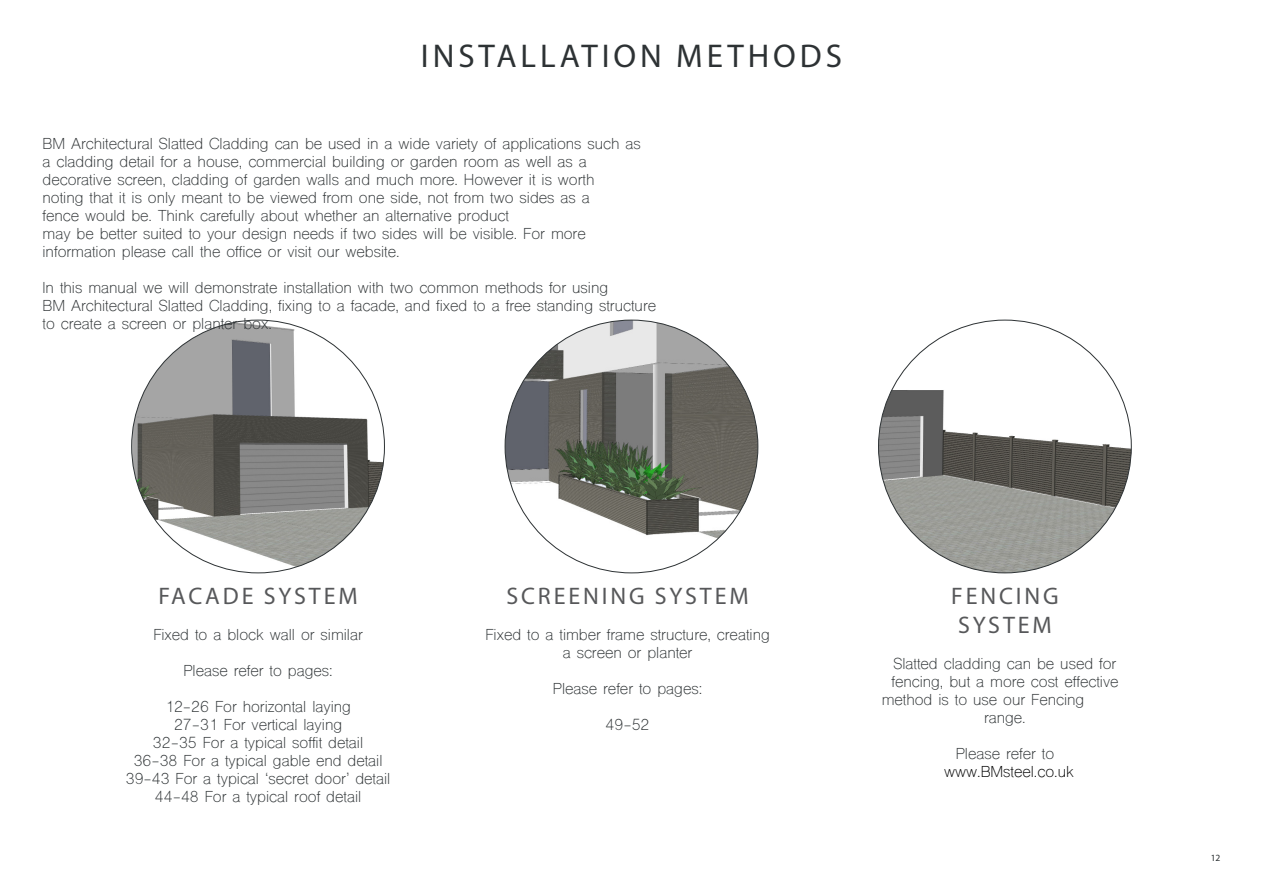
<style>
.page{position:relative;width:1263px;height:893px;background:#fff}
.page>*{position:absolute;margin:0;border:0;box-sizing:border-box;transform-origin:0 0}
.Body_Heading{font:33px "Myriad Pro";letter-spacing:.12em;color:#2d3234}
.Body_Subheading{font:24px "Myriad Pro";letter-spacing:.12em;color:#57585a}
.Body{font:15px/18px "Shree Dev 0714";color:#2d3234}
.Body-2{font:15px "Shree Dev 0714";color:#2e3234}
.Body-3{font:15px "Shree Dev 0714";color:#000}
.t1{font:9.6px "Myriad Pro";color:#2d3234}
.s1{color:#2e3234}
</style>
<div class="page">
<img style="left:878px;top:320px;width:253px;height:253px;border-radius:126px">
<img style="left:505px;top:320px;width:253px;height:253px;border-radius:126px">
<img style="left:132px;top:320px;width:252px;height:253px;border-radius:126px">
<p class="Body_Heading" style="left:421px;top:36px;width:423px">INSTALLATION METHODS</p>
<p class="Body" style="left:43px;top:137px;width:600px"><span class="s1">BM Architectural Slatted Cladding can be used in a wide variety of applications such as </span>a cladding detail for a house, commercial building or garden room as well as a decorative screen, cladding of garden walls and much more. However it is worth<br>noting that it is only meant to be viewed from one side, not from two sides as a<br><span class="s1">fence would be. Think carefully about whether an alternative product<br></span>may be better suited to your design needs if two sides will be visible. For more information please call the office or visit our website.</p>
<p class="Body" style="left:43px;top:281px;width:615px">In this manual we will demonstrate installation with two common methods for using<br><span class="s1">BM Architectural Slatted Cladding, fixing to a facade, and fixed to a free standing structure </span>to create a screen or planter box.</p>
<p class="Body_Subheading" style="left:158px;top:581px;width:201px">FACADE SYSTEM</p>
<p class="Body" style="left:153px;top:628px;width:211px">Fixed to a block wall or similar</p>
<p class="Body" style="left:183px;top:664px;width:151px">Please refer to pages:</p>
<p class="Body" style="left:165px;top:700px;width:187px">12-26 For horizontal laying</p>
<p class="Body" style="left:174px;top:718px;width:170px">27-31 For vertical laying</p>
<p class="Body" style="left:153px;top:736px;width:212px">32-35 For a typical soffit detail</p>
<p class="Body" style="left:134px;top:754px;width:250px">36-38 For a typical gable end detail</p>
<p class="Body" style="left:126px;top:772px;width:266px">39-43 For a typical ‘secret door’ detail</p>
<p class="Body" style="left:155px;top:790px;width:208px">44-48 For a typical roof detail</p>
<p class="Body_Subheading" style="left:506px;top:581px;width:244px">SCREENING SYSTEM</p>
<p class="Body" style="left:485px;top:628px;width:286px;text-align:center">Fixed to a timber frame structure, creating a screen or planter</p>
<p class="Body" style="left:553px;top:682px;width:151px">Please refer to pages:</p>
<p class="Body" style="left:606px;top:718px;width:45px">49-52</p>
<p class="Body_Subheading" style="left:951px;top:581px;width:109px">FENCING</p>
<p class="Body_Subheading" style="left:958px;top:610px;width:95px">SYSTEM</p>
<p class="Body" style="left:893px;top:656px;width:224px">Slatted cladding can be used for</p>
<p class="Body" style="left:891px;top:674px;width:229px">fencing, but a more cost effective</p>
<p class="Body-2" style="left:882px;top:691px;width:204px">method is to use our Fencing</p>
<p class="Body" style="left:984px;top:710px;width:43px">range.</p>
<p class="Body" style="left:956px;top:746px;width:100px">Please refer to</p>
<p class="Body-3" style="left:944px;top:763px;width:131px">www.BMsteel.co.uk</p>
<p class="t1" style="left:1211px;top:852px;width:11px">12</p>
</div>
